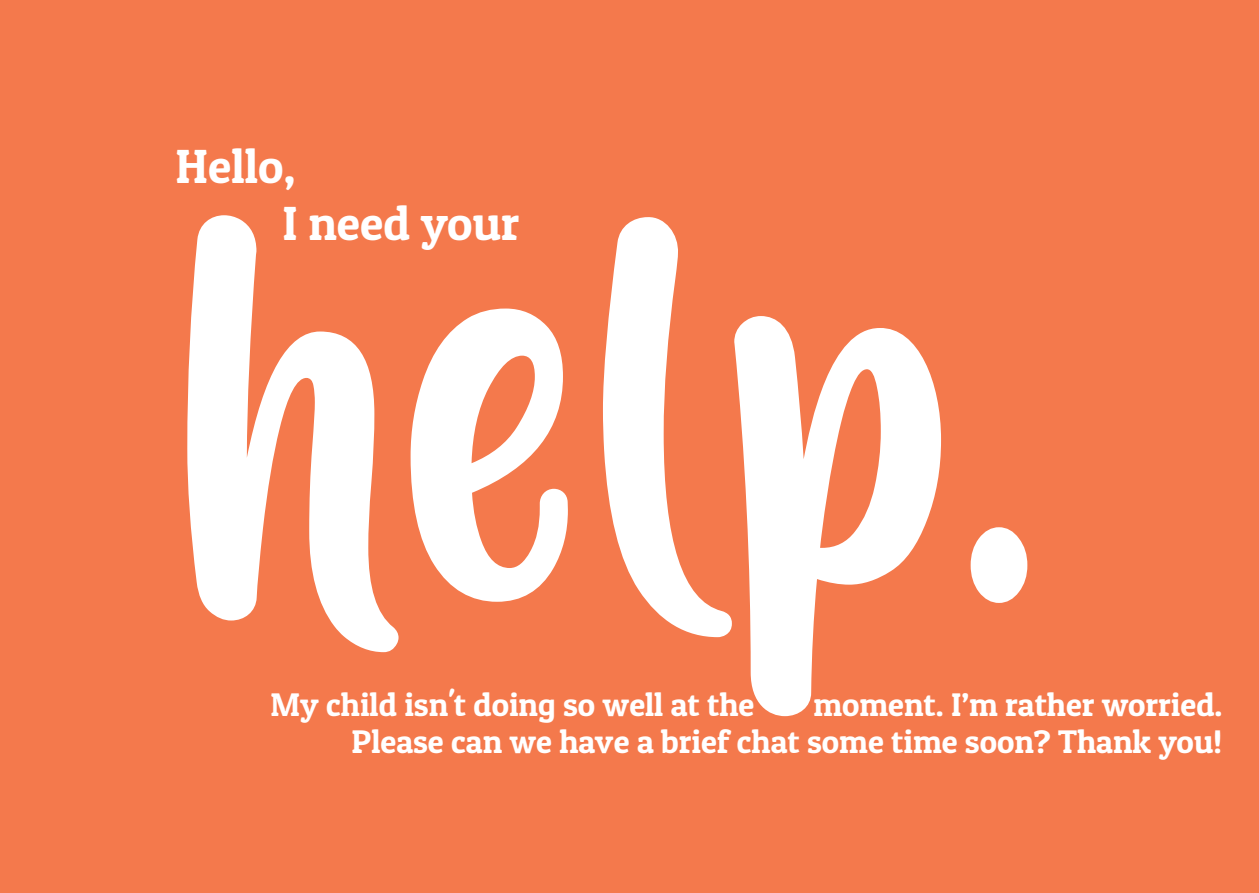
<style>
.page{position:relative;width:1259px;height:893px;background:#f4794c}
.page>*{position:absolute;margin:0;border:0;box-sizing:border-box;transform-origin:0 0}
.t1{font:480px "A Calling";color:#fff}
.t2{font:48px/57.6px "Patua One";color:#fff}
.t3{font:32.7px/36.9px "Patua One";color:#fff;text-align:right}
</style>
<div class="page">
<h2 class="t2" style="left:282px;top:137px;width:239px;text-indent:-107px">Hello,<br>I need your</h2>
<h1 class="t1" style="left:165px;top:186px;width:875px">help.</h1>
<p class="t3" style="left:270px;top:685px;width:485px">My child isn't doing so well at the</p>
<p class="t3" style="left:351px;top:685px;width:872px">moment. I’m rather worried.<br>Please can we have a brief chat some time soon? Thank you!</p>
</div>
